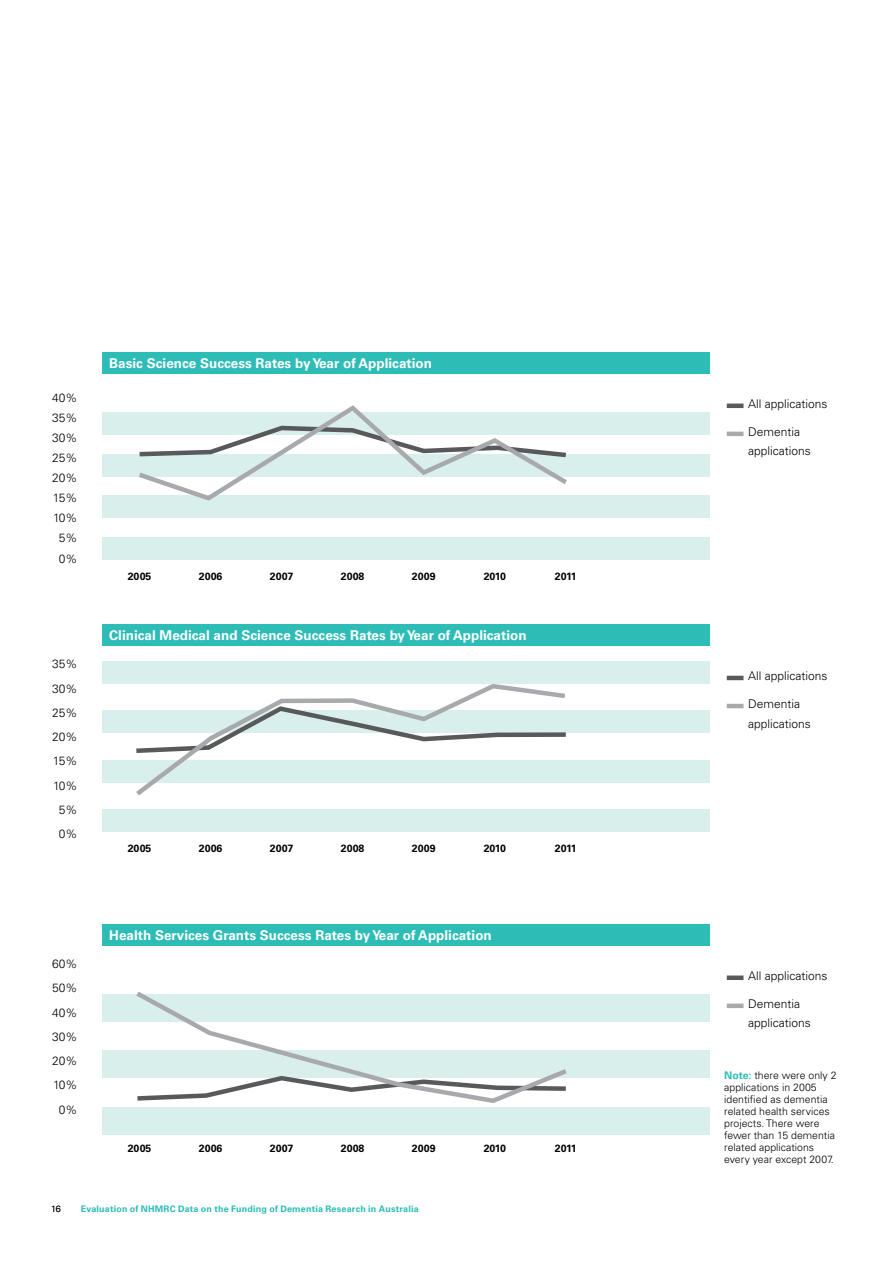
<style>
.page{position:relative;width:893px;height:1263px;background:#fff}
.page>*{position:absolute;margin:0;border:0;box-sizing:border-box;transform-origin:0 0}
.t1{font:700 13.5px "Univers";color:#fff}
.t2{font:300 12px/24.3px "Univers";color:#000;text-align:center}
.t3{font:300 10.5px/12px "Univers";color:#000}
.t4{font:700 10.5px "Univers";color:#000}
.t5{font:700 9px "Univers";letter-spacing:.02em;color:#2dbcb6}
.t6{font:300 9px "Univers";color:#000}
.s1{font-weight:700;color:#2dbcb6}
</style>
<div class="page">
<div style="left:102px;top:1050px;width:607px;height:28px;background:#d8efec"></div>
<div style="left:102px;top:994px;width:607px;height:28px;background:#d8efec"></div>
<div style="left:102px;top:1107px;width:607px;height:28px;background:#d8efec"></div>
<div style="left:102px;top:760px;width:607px;height:22px;background:#d8efec"></div>
<div style="left:102px;top:710px;width:607px;height:23px;background:#d8efec"></div>
<div style="left:102px;top:661px;width:607px;height:23px;background:#d8efec"></div>
<div style="left:102px;top:809px;width:607px;height:23px;background:#d8efec"></div>
<div style="left:102px;top:495px;width:607px;height:23px;background:#d8efec"></div>
<div style="left:102px;top:454px;width:607px;height:23px;background:#d8efec"></div>
<div style="left:102px;top:412px;width:607px;height:23px;background:#d8efec"></div>
<div style="left:102px;top:537px;width:607px;height:22px;background:#d8efec"></div>
<div style="left:102px;top:924px;width:607px;height:21px;background:#2dbcb6"></div>
<div style="left:727px;top:975px;width:16px;height:5px;background:#58595b"></div>
<div style="left:727px;top:1003px;width:16px;height:5px;background:#a7a9ac"></div>
<svg style="left:136px;top:991px;width:431px;height:112px"></svg>
<div style="left:102px;top:352px;width:607px;height:21px;background:#2dbcb6"></div>
<hr style="left:727px;top:404px;width:16px;height:4px;background:#58595b">
<hr style="left:727px;top:432px;width:16px;height:4px;background:#a7a9ac">
<svg style="left:139px;top:405px;width:428px;height:96px"></svg>
<div style="left:102px;top:624px;width:607px;height:22px;background:#2dbcb6"></div>
<hr style="left:727px;top:676px;width:16px;height:4px;background:#58595b">
<hr style="left:727px;top:704px;width:16px;height:4px;background:#a7a9ac">
<svg style="left:131px;top:684px;width:439px;height:112px"></svg>
<p class="t2" style="left:52px;top:387px;width:27px;line-height:20.1px">40%<br>35%<br>30%<br>25%<br>20%<br>15%<br>10%<br>5%<br>0%</p>
<p class="t2" style="left:52px;top:652px;width:27px">35%<br>30%<br>25%<br>20%<br>15%<br>10%<br>5%<br>0%</p>
<p class="t2" style="left:52px;top:952px;width:27px">60%<br>50%<br>40%<br>30%<br>20%<br>10%<br>0%</p>
<p class="t1" style="left:109px;top:356px;width:324px">Basic Science Success Rates by Year of Application</p>
<p class="t4" style="left:199px;top:570px;width:25px">2006</p>
<p class="t4" style="left:270px;top:570px;width:25px">2007</p>
<p class="t4" style="left:341px;top:570px;width:25px">2008</p>
<p class="t4" style="left:412px;top:570px;width:25px">2009</p>
<p class="t4" style="left:484px;top:570px;width:24px">2010</p>
<p class="t4" style="left:128px;top:570px;width:25px">2005</p>
<p class="t4" style="left:555px;top:570px;width:23px">2011</p>
<p class="t1" style="left:109px;top:628px;width:419px">Clinical Medical and Science Success Rates by Year of Application</p>
<p class="t4" style="left:199px;top:842px;width:25px">2006</p>
<p class="t4" style="left:270px;top:842px;width:25px">2007</p>
<p class="t4" style="left:341px;top:842px;width:25px">2008</p>
<p class="t4" style="left:412px;top:842px;width:25px">2009</p>
<p class="t4" style="left:484px;top:842px;width:24px">2010</p>
<p class="t4" style="left:128px;top:842px;width:25px">2005</p>
<p class="t4" style="left:555px;top:842px;width:23px">2011</p>
<p class="t1" style="left:109px;top:927px;width:384px">Health Services Grants Success Rates by Year of Application</p>
<p class="t4" style="left:199px;top:1142px;width:25px">2006</p>
<p class="t4" style="left:270px;top:1142px;width:25px">2007</p>
<p class="t4" style="left:341px;top:1142px;width:25px">2008</p>
<p class="t4" style="left:412px;top:1142px;width:25px">2009</p>
<p class="t4" style="left:484px;top:1142px;width:24px">2010</p>
<p class="t4" style="left:128px;top:1142px;width:25px">2005</p>
<p class="t4" style="left:555px;top:1142px;width:23px">2011</p>
<p class="t6" style="left:51px;top:1203px;width:11px">16</p>
<p class="t5" style="left:81px;top:1203px;width:339px">Evaluation of NHMRC Data on the Funding of Dementia Research in Australia</p>
<p class="t2" style="left:748px;top:391px;width:81px">All applications</p>
<p class="t2" style="left:748px;top:422px;width:64px;line-height:19.5px;text-align:left">Dementia applications</p>
<p class="t2" style="left:748px;top:664px;width:81px">All applications</p>
<p class="t2" style="left:748px;top:694px;width:64px;line-height:19.5px;text-align:left">Dementia applications</p>
<p class="t2" style="left:748px;top:963px;width:81px">All applications</p>
<p class="t2" style="left:748px;top:994px;width:64px;line-height:19.5px;text-align:left">Dementia applications</p>
<p class="t3" style="left:724px;top:1069px;width:114px"><span class="s1">Note:</span> there were only 2 applications in 2005 identified as dementia related health services projects. There were fewer than 15 dementia related applications every year except 2007.</p>
</div>
